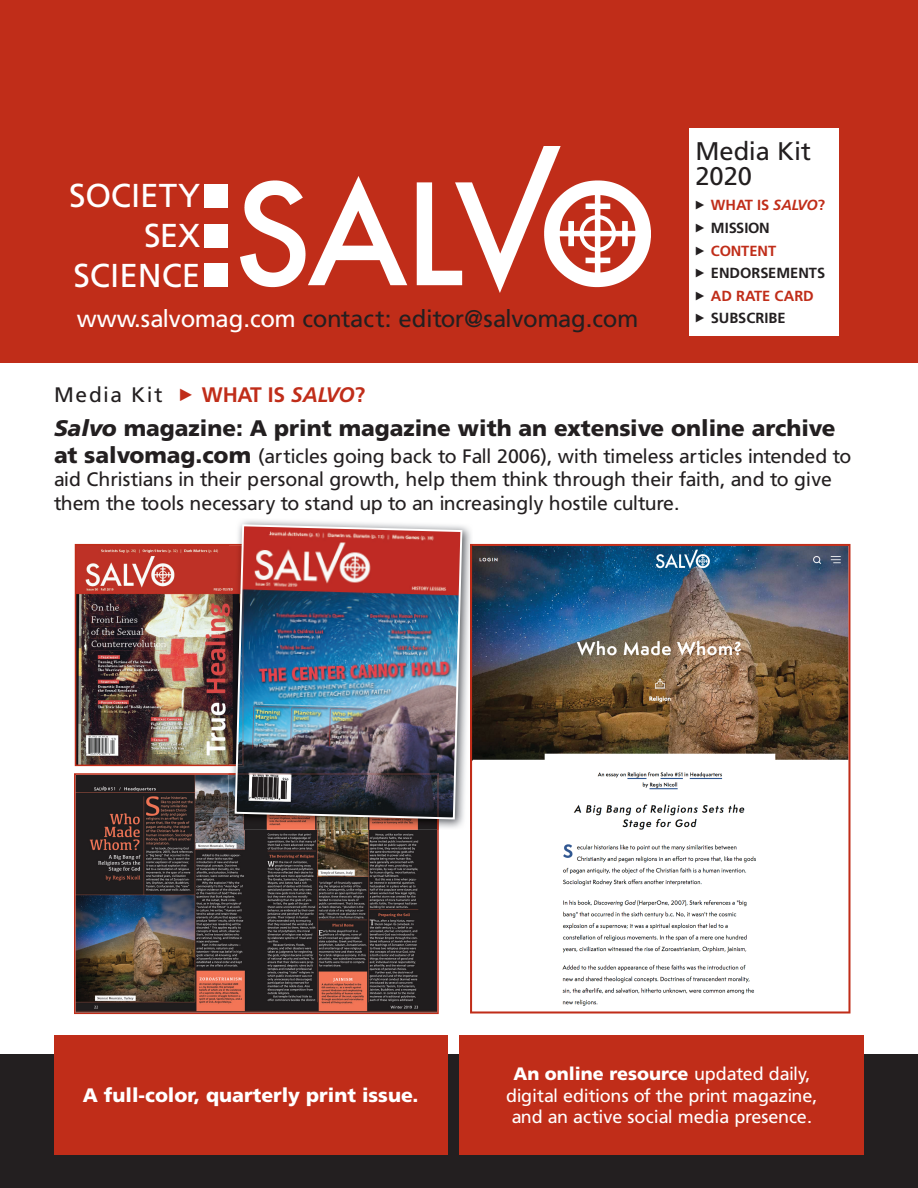
<style>
.page{position:relative;width:918px;height:1188px;background:#fff}
.page>*{position:absolute;margin:0;border:0;box-sizing:border-box;transform-origin:0 0}
.t1{font:33.15px/39.8px "Frutiger";color:#fff;text-align:right}
.t2{font:25.5px/25.8px "Frutiger";color:#231f20}
.t3{font:24px "Frutiger";letter-spacing:-.01em;color:#231f20}
.t4{font:900 22.5px "Frutiger";color:#231f20}
.t5{font:21px "Frutiger";letter-spacing:.08em;color:#231f20}
.t6{font:19.5px/23.4px "Frutiger";letter-spacing:-.01em;color:#231f20}
.t7{font:900 19.5px "Frutiger";color:#fff}
.t8{font:18px/21.6px "Frutiger";letter-spacing:-.01em;color:#fff;text-align:center}
.t9{font:700 14.7px/22.6px "Frutiger";color:#231f20}
.s1{color:#fff}
.s2{font-family:"Click Bits Arrows 2";font-weight:400}
.s3{color:#c02d19}
.s4{font-style:italic;color:#c02d19}
.s5{font-family:"Click Bits Arrows 2";color:#c02d19}
.s6{font-weight:700;color:#c02d19}
.s7{font-weight:700;font-style:italic;color:#c02d19}
.s8{font-style:italic}
.s9{font-weight:900;font-size:22.5px}
.s10{font-weight:900}
</style>
<div class="page">
<div style="left:1px;top:0;width:917px;height:363px;background:#c02d19"></div>
<div style="left:1px;top:1054px;width:917px;height:134px;background:#231f20"></div>
<img style="left:241px;top:147px;width:410px;height:145px">
<div style="left:204px;top:184px;width:24px;height:23px;background:#fff"></div>
<div style="left:204px;top:224px;width:24px;height:23px;background:#fff"></div>
<div style="left:204px;top:264px;width:24px;height:23px;background:#fff"></div>
<img style="left:75px;top:544px;width:153px;height:222px">
<div style="left:54px;top:1035px;width:393px;height:120px;background:#c02d19"></div>
<div style="left:459px;top:1035px;width:405px;height:120px;background:#c02d19"></div>
<img style="left:470px;top:544px;width:380px;height:470px">
<div style="left:689px;top:128px;width:150px;height:207px;background:#fff"></div>
<img style="left:74px;top:773px;width:365px;height:241px">
<img style="left:228px;top:520px;width:245px;height:308px">
<img style="left:228px;top:544px;width:6px;height:222px">
<img style="left:470px;top:544px;width:3px;height:286px">
<img style="left:228px;top:773px;width:211px;height:57px">
<img style="left:234px;top:523px;width:229px;height:297px">
<h1 class="t1" style="left:69px;top:176px;width:133px">SOCIETY<br>SEX<br>SCIENCE</h1>
<p class="t3" style="left:77px;top:305px;width:563px"><span class="s1">www.salvomag.com</span> contact: editor@salvomag.com</p>
<h2 class="t2" style="left:695px;top:138px;width:117px">Media Kit<br>2020</h2>
<p class="t9" style="left:695px;top:194px;width:131px"><span class="s2">3</span> <span class="s3">WHAT IS</span> <span class="s4">SALVO</span><span class="s3">?<br></span><span class="s2">3</span> MISSION<br><span class="s2">3</span> <span class="s3">CONTENT<br></span><span class="s2">3</span> ENDORSEMENTS<br><span class="s2">3</span> <span class="s3">AD RATE CARD<br></span><span class="s2">3</span> SUBSCRIBE</p>
<p class="t5" style="left:54px;top:382px;width:313px">Media Kit <span class="s5">3</span> <span class="s6">WHAT IS</span> <span class="s7">SALVO</span><span class="s6">?</span></p>
<p class="t4" style="left:54px;top:415px;width:783px"><span class="s8">Salvo</span> magazine: A print magazine with an extensive online archive</p>
<p class="t6" style="left:54px;top:444px;width:799px"><span class="s9">at salvomag.com</span> (articles going back to Fall 2006), with timeless articles intended to aid Christians in their personal growth, help them think through their faith, and to give them the tools necessary to stand up to an increasingly hostile culture.</p>
<p class="t7" style="left:83px;top:1084px;width:337px">A full-color, quarterly print issue.</p>
<p class="t8" style="left:506px;top:1063px;width:313px"><span class="s10">An online resource</span> updated daily, digital editions of the print magazine, and an active social media presence.</p>
</div>
